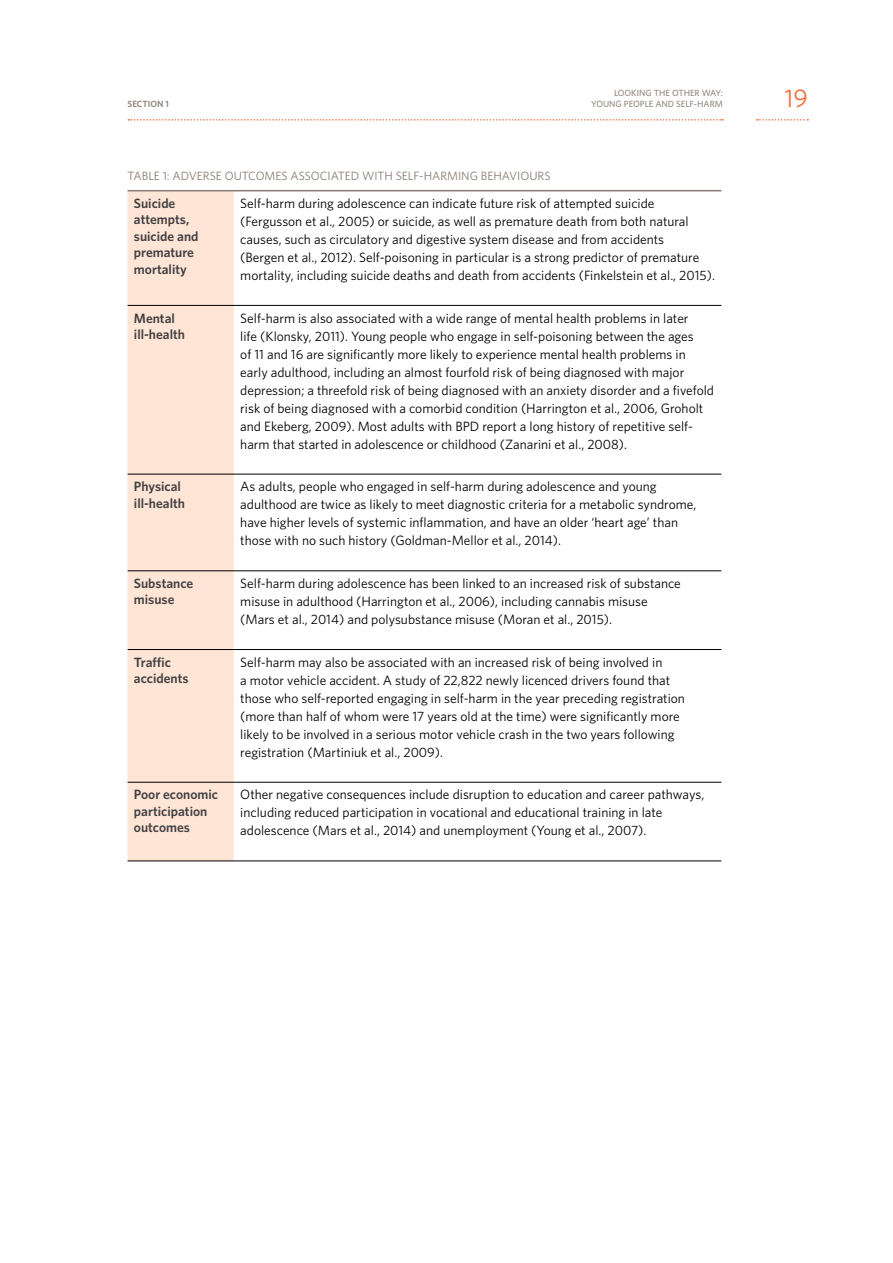
<style>
.page{position:relative;width:893px;height:1263px;background:#fff}
.page>*{position:absolute;margin:0;border:0;box-sizing:border-box;transform-origin:0 0}
.t1{font:25.5px "Whitney";color:#f36c38}
.t2{font:13.5px/18px "Whitney";color:#000}
.t3{font:600 13.5px/16.5px "Whitney";color:#414042}
.t4{font:12px "Whitney";color:#887975}
.t5{font:500 9px/10.5px "Whitney";color:#968884;text-align:right}
.t6{font:600 9px "Whitney";color:#91837e}
</style>
<div class="page">
<div style="left:128px;top:191px;width:106px;height:670px;background:#fee5d6"></div>
<hr style="left:128px;top:305px;width:106px;height:1px;background:#000">
<hr style="left:128px;top:474px;width:106px;height:1px;background:#000">
<hr style="left:234px;top:474px;width:487px;height:1px;background:#000">
<hr style="left:128px;top:570px;width:106px;height:1px;background:#000">
<hr style="left:234px;top:570px;width:487px;height:1px;background:#000">
<hr style="left:128px;top:649px;width:106px;height:1px;background:#000">
<hr style="left:234px;top:649px;width:487px;height:1px;background:#000">
<hr style="left:128px;top:782px;width:106px;height:1px;background:#000">
<hr style="left:234px;top:782px;width:487px;height:1px;background:#000">
<hr style="left:128px;top:861px;width:106px;height:1px;background:#000">
<hr style="left:234px;top:861px;width:487px;height:1px;background:#000">
<hr style="left:128px;top:190px;width:106px;height:1px;background:#887975">
<hr style="left:234px;top:305px;width:487px;height:1px;background:#000">
<hr style="left:234px;top:190px;width:487px;height:1px;background:#887975">
<svg style="left:128px;top:119px;width:595px;height:2px"></svg>
<svg style="left:757px;top:119px;width:51px;height:2px"></svg>
<p class="t6" style="left:128px;top:98px;width:43px">SECTION 1</p>
<h1 class="t1" style="left:784px;top:81px;width:25px">19</h1>
<p class="t5" style="left:591px;top:88px;width:133px">LOOKING THE OTHER WAY:<br>YOUNG PEOPLE AND SELF-HARM</p>
<p class="t4" style="left:128px;top:168px;width:424px">TABLE 1: ADVERSE OUTCOMES ASSOCIATED WITH SELF-HARMING BEHAVIOURS</p>
<p class="t3" style="left:134px;top:195px;width:66px">Suicide attempts, suicide and premature mortality</p>
<p class="t2" style="left:240px;top:194px;width:476px">Self-harm during adolescence can indicate future risk of attempted suicide (Fergusson et al., 2005) or suicide, as well as premature death from both natural causes, such as circulatory and digestive system disease and from accidents<br>(Bergen et al., 2012). Self-poisoning in particular is a strong predictor of premature mortality, including suicide deaths and death from accidents (Finkelstein et al., 2015).</p>
<p class="t3" style="left:134px;top:309px;width:53px">Mental ill-health</p>
<p class="t2" style="left:240px;top:308px;width:475px">Self-harm is also associated with a wide range of mental health problems in later<br>life (Klonsky, 2011). Young people who engage in self-poisoning between the ages<br>of 11 and 16 are significantly more likely to experience mental health problems in early adulthood, including an almost fourfold risk of being diagnosed with major depression; a threefold risk of being diagnosed with an anxiety disorder and a fivefold risk of being diagnosed with a comorbid condition (Harrington et al., 2006, Groholt and Ekeberg, 2009). Most adults with BPD report a long history of repetitive self&shy;harm that started in adolescence or childhood (Zanarini et al., 2008).</p>
<p class="t3" style="left:134px;top:478px;width:53px">Physical ill-health</p>
<p class="t2" style="left:240px;top:477px;width:458px">As adults, people who engaged in self-harm during adolescence and young adulthood are twice as likely to meet diagnostic criteria for a metabolic syndrome, have higher levels of systemic inflammation, and have an older ‘heart age’ than those with no such history (Goldman-Mellor et al., 2014).</p>
<p class="t3" style="left:134px;top:575px;width:61px">Substance misuse</p>
<p class="t2" style="left:240px;top:574px;width:442px">Self-harm during adolescence has been linked to an increased risk of substance misuse in adulthood (Harrington et al., 2006), including cannabis misuse (Mars et al., 2014) and polysubstance misuse (Moran et al., 2015).</p>
<p class="t3" style="left:134px;top:653px;width:56px">Traffic accidents</p>
<p class="t2" style="left:240px;top:652px;width:446px">Self-harm may also be associated with an increased risk of being involved in<br>a motor vehicle accident. A study of 22,822 newly licenced drivers found that those who self-reported engaging in self-harm in the year preceding registration (more than half of whom were 17 years old at the time) were significantly more likely to be involved in a serious motor vehicle crash in the two years following registration (Martiniuk et al., 2009).</p>
<p class="t3" style="left:134px;top:786px;width:86px">Poor economic participation outcomes</p>
<p class="t2" style="left:240px;top:785px;width:465px">Other negative consequences include disruption to education and career pathways, including reduced participation in vocational and educational training in late adolescence (Mars et al., 2014) and unemployment (Young et al., 2007).</p>
</div>
